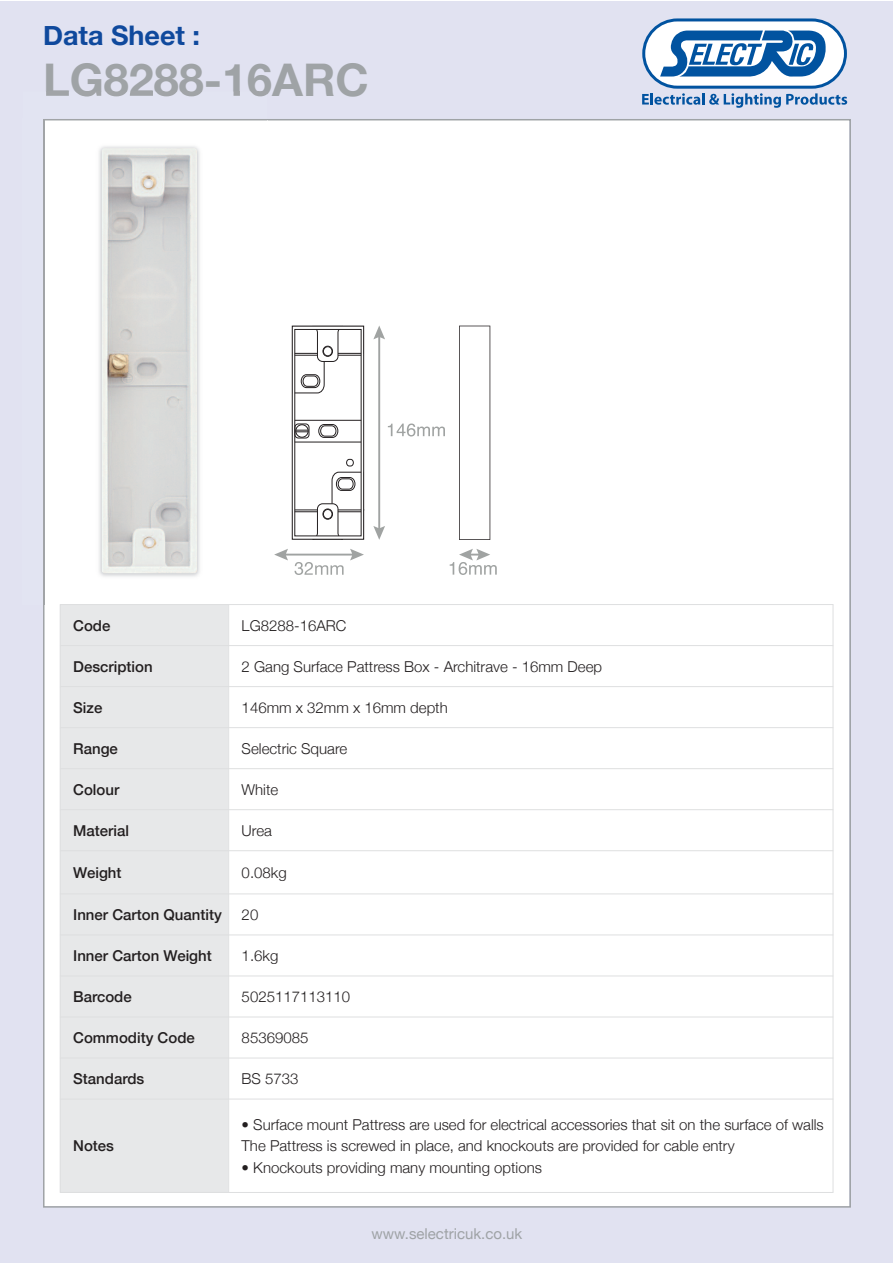
<style>
.page{position:relative;width:893px;height:1263px;background:#fff}
.page>*{position:absolute;margin:0;border:0;box-sizing:border-box;transform-origin:0 0}
.t1{font:700 45px "Helvetica Neue";color:#9fa3a6}
.t2{font:700 27px "Helvetica Neue";color:#0f499d}
.t3{font:300 15px/21.3px "Helvetica Neue";color:#231f20}
.t4{font:500 15px "Helvetica Neue";color:#231f20}
.t5{font:15px "Helvetica Neue";color:#9fa3a6}
</style>
<div class="page">
<div style="left:0;top:1px;width:893px;height:1262px;background:#e1e2f1"></div>
<div style="left:45px;top:120px;width:804px;height:1086px;background:#fff"></div>
<svg style="left:642px;top:18px;width:205px;height:90px"></svg>
<img style="left:43px;top:91px;width:224px;height:513px">
<img style="left:43px;top:119px;width:224px;height:1px">
<img style="left:46px;top:91px;width:125px;height:6px">
<img style="left:102px;top:148px;width:95px;height:425px">
<div style="left:60px;top:604px;width:169px;height:41px;background:#e7e8e9"></div>
<div style="left:60px;top:645px;width:169px;height:42px;background:#e7e8e9"></div>
<div style="left:60px;top:687px;width:169px;height:41px;background:#e7e8e9"></div>
<div style="left:60px;top:728px;width:169px;height:41px;background:#e7e8e9"></div>
<div style="left:60px;top:769px;width:169px;height:41px;background:#e7e8e9"></div>
<div style="left:60px;top:810px;width:169px;height:41px;background:#e7e8e9"></div>
<div style="left:60px;top:851px;width:169px;height:43px;background:#e7e8e9"></div>
<div style="left:60px;top:894px;width:169px;height:41px;background:#e7e8e9"></div>
<div style="left:60px;top:935px;width:169px;height:41px;background:#e7e8e9"></div>
<div style="left:60px;top:976px;width:169px;height:41px;background:#e7e8e9"></div>
<div style="left:60px;top:1017px;width:169px;height:41px;background:#e7e8e9"></div>
<div style="left:60px;top:1058px;width:169px;height:41px;background:#e7e8e9"></div>
<div style="left:60px;top:1099px;width:169px;height:94px;background:#e7e8e9"></div>
<hr style="left:60px;top:604px;width:1px;height:589px;background:#dedfe0">
<hr style="left:228px;top:604px;width:1px;height:589px;background:#dedfe0">
<hr style="left:833px;top:604px;width:1px;height:589px;background:#dedfe0">
<hr style="left:60px;top:604px;width:773px;height:1px;background:#dedfe0">
<hr style="left:60px;top:645px;width:773px;height:1px;background:#dedfe0">
<hr style="left:60px;top:686px;width:773px;height:1px;background:#dedfe0">
<hr style="left:60px;top:727px;width:773px;height:1px;background:#dedfe0">
<hr style="left:60px;top:768px;width:773px;height:1px;background:#dedfe0">
<hr style="left:60px;top:809px;width:773px;height:1px;background:#dedfe0">
<hr style="left:60px;top:850px;width:773px;height:1px;background:#dedfe0">
<hr style="left:60px;top:894px;width:773px;height:1px;background:#dedfe0">
<hr style="left:60px;top:935px;width:773px;height:1px;background:#dedfe0">
<hr style="left:60px;top:976px;width:773px;height:1px;background:#dedfe0">
<hr style="left:60px;top:1017px;width:773px;height:1px;background:#dedfe0">
<hr style="left:60px;top:1058px;width:773px;height:1px;background:#dedfe0">
<hr style="left:60px;top:1099px;width:773px;height:1px;background:#dedfe0">
<hr style="left:60px;top:1192px;width:773px;height:1px;background:#dedfe0">
<svg style="left:459px;top:326px;width:31px;height:214px"></svg>
<svg style="left:274px;top:549px;width:90px;height:26px"></svg>
<svg style="left:450px;top:549px;width:47px;height:26px"></svg>
<svg style="left:292px;top:326px;width:72px;height:214px"></svg>
<svg style="left:373px;top:325px;width:72px;height:215px"></svg>
<h2 class="t2" style="left:43px;top:18px;width:159px">Data Sheet :</h2>
<h1 class="t1" style="left:43px;top:52px;width:327px">LG8288-16ARC</h1>
<p class="t4" style="left:73px;top:616px;width:39px">Code</p>
<p class="t3" style="left:242px;top:614px;width:106px">LG8288-16ARC</p>
<p class="t4" style="left:73px;top:657px;width:81px">Description</p>
<p class="t3" style="left:242px;top:655px;width:362px">2 Gang Surface Pattress Box - Architrave - 16mm Deep</p>
<p class="t4" style="left:73px;top:698px;width:31px">Size</p>
<p class="t3" style="left:242px;top:696px;width:208px">146mm x 32mm x 16mm depth</p>
<p class="t4" style="left:73px;top:739px;width:46px">Range</p>
<p class="t3" style="left:242px;top:737px;width:107px">Selectric Square</p>
<p class="t4" style="left:73px;top:780px;width:48px">Colour</p>
<p class="t3" style="left:242px;top:778px;width:38px">White</p>
<p class="t4" style="left:73px;top:821px;width:57px">Material</p>
<p class="t3" style="left:242px;top:819px;width:32px">Urea</p>
<p class="t4" style="left:73px;top:863px;width:50px">Weight</p>
<p class="t3" style="left:242px;top:862px;width:47px">0.08kg</p>
<p class="t4" style="left:73px;top:905px;width:150px">Inner Carton Quantity</p>
<p class="t3" style="left:242px;top:904px;width:18px">20</p>
<p class="t4" style="left:73px;top:946px;width:140px">Inner Carton Weight</p>
<p class="t3" style="left:242px;top:945px;width:38px">1.6kg</p>
<p class="t4" style="left:73px;top:987px;width:60px">Barcode</p>
<p class="t3" style="left:242px;top:986px;width:110px">5025117113110</p>
<p class="t4" style="left:73px;top:1028px;width:123px">Commodity Code</p>
<p class="t3" style="left:242px;top:1027px;width:68px">85369085</p>
<p class="t4" style="left:73px;top:1069px;width:73px">Standards</p>
<p class="t3" style="left:242px;top:1068px;width:58px">BS 5733</p>
<p class="t4" style="left:73px;top:1137px;width:42px">Notes</p>
<p class="t3" style="left:242px;top:1114px;width:584px">• Surface mount Pattress are used for electrical accessories that sit on the surface of walls<br>The Pattress is screwed in place, and knockouts are provided for cable entry</p>
<p class="t3" style="left:242px;top:1156px;width:302px">• Knockouts providing many mounting options</p>
<p class="t5" style="left:372px;top:1225px;width:152px">www.selectricuk.co.uk</p>
</div>
